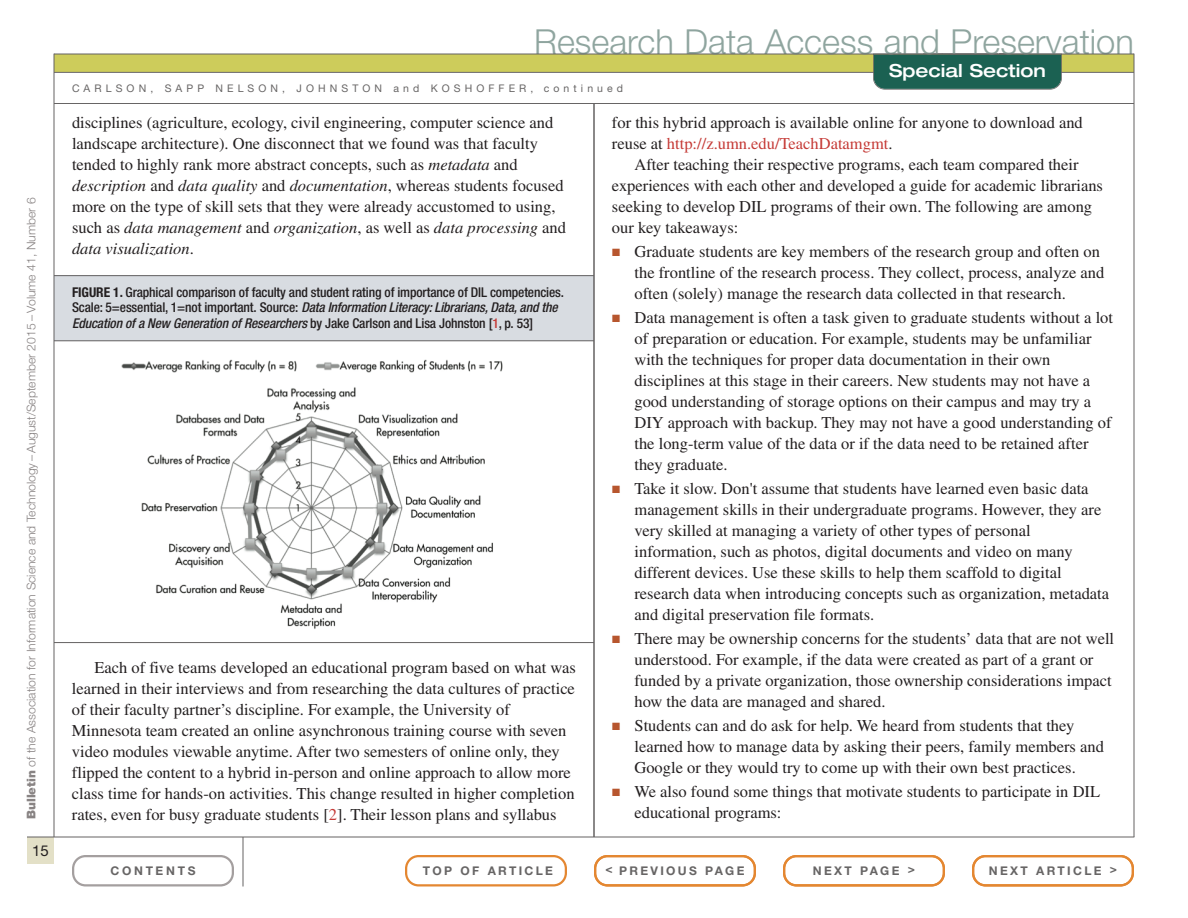
<style>
.page{position:relative;width:1188px;height:918px;background:#fff}
.page>*{position:absolute;margin:0;border:0;box-sizing:border-box;transform-origin:0 0}
.t1{font:300 34.5px "Helvetica Neue LT Std";color:#8fa59f}
.t2{font:500 expanded 18px "Helvetica Neue LT Std";color:#fff}
.t3{font:16.5px/21px "Times LT Std";color:#231f20}
.t4{font:15px "Helvetica Neue LT Std";color:#231f20}
.t5{font:500 condensed 13.5px/15.8px "Helvetica Neue LT Std";letter-spacing:-.01em;color:#231f20}
.t6{font:300 12px "Helvetica Neue LT Std";letter-spacing:-.005em;color:#888383}
.t7{font:700 12px "Helvetica Neue LT Std";letter-spacing:.195em;color:#676565}
.t8{font:700 12px "Helvetica Neue LT Std";letter-spacing:.22em;color:#676565}
.t9{font:10.5px "Helvetica Neue LT Std";letter-spacing:.39em;color:#676565}
.s1{font-weight:900}
.s2{font-style:italic}
.s3{font-weight:700}
.s4{color:#c53a36}
.s5{color:#b7562e}
</style>
<div class="page">
<img style="left:121px;top:359px;width:382px;height:270px">
<div style="left:54px;top:276px;width:540px;height:65px;background:#d8dce1"></div>
<hr style="left:54px;top:275px;width:540px;height:1px;background:#646262">
<hr style="left:54px;top:340px;width:540px;height:1px;background:#646262">
<hr style="left:54px;top:642px;width:540px;height:1px;background:#646262">
<div style="left:54px;top:54px;width:1080px;height:18px;background:#cdcc5b"></div>
<hr style="left:54px;top:72px;width:1080px;height:1px;background:#676565">
<div style="left:27px;top:837px;width:27px;height:27px;background:#e3e0c7"></div>
<hr style="left:243px;top:837px;width:1px;height:49px;background:#646262">
<hr style="left:54px;top:54px;width:1px;height:783px;background:#646262">
<hr style="left:54px;top:103px;width:1080px;height:1px;background:#676565">
<svg style="left:405px;top:855px;width:162px;height:31px"></svg>
<svg style="left:72px;top:855px;width:162px;height:31px"></svg>
<svg style="left:873px;top:55px;width:189px;height:35px;background:#226456"></svg>
<hr style="left:54px;top:54px;width:1080px;height:1px;background:#646262">
<svg style="left:783px;top:855px;width:162px;height:31px"></svg>
<svg style="left:972px;top:855px;width:162px;height:31px"></svg>
<svg style="left:594px;top:855px;width:162px;height:31px"></svg>
<hr style="left:594px;top:104px;width:1px;height:733px;background:#646262">
<hr style="left:27px;top:837px;width:1107px;height:1px;background:#646262">
<hr style="left:1134px;top:54px;width:1px;height:783px;background:#646262">
<p class="t6" style="left:27px;top:819px;width:623px;rotate:-90deg"><span class="s1">Bulletin</span> of the Association for Information Science and Technology – August/September 2015 – Volume 41, Number 6</p>
<p class="t4" style="left:32px;top:845px;width:18px">15</p>
<h1 class="t1" style="left:534px;top:29px;width:601px">Research Data Access and Preservation</h1>
<p class="t9" style="left:72px;top:85px;width:553px">CARLSON, SAPP NELSON, JOHNSTON and KOSHOFFER, continued</p>
<p class="t2" style="left:889px;top:64px;width:158px">Special Section</p>
<p class="t3" style="left:72px;top:114px;width:496px">disciplines (agriculture, ecology, civil engineering, computer science and landscape architecture). One disconnect that we found was that faculty tended to highly rank more abstract concepts, such as <span class="s2">metadata</span> and <span class="s2">description</span> and <span class="s2">data quality</span> and <span class="s2">documentation</span>, whereas students focused more on the type of skill sets that they were already accustomed to using, such as <span class="s2">data management</span> and <span class="s2">organization</span>, as well as <span class="s2">data processing</span> and <span class="s2">data visualization</span>.</p>
<p class="t5" style="left:72px;top:285px;width:494px"><span class="s3">FIGURE 1.</span> Graphical comparison of faculty and student rating of importance of DIL competencies.<br>Scale: 5=essential, 1=not important. Source: <span class="s2">Data Information Literacy: Librarians, Data, and the<br>Education of a New Generation of Researchers</span> by Jake Carlson and Lisa Johnston [<span class="s4">1</span>, p. 53]</p>
<p class="t3" style="left:72px;top:658px;width:506px;text-indent:23px">Each of five teams developed an educational program based on what was learned in their interviews and from researching the data cultures of practice of their faculty partner’s discipline. For example, the University of Minnesota team created an online asynchronous training course with seven video modules viewable anytime. After two semesters of online only, they flipped the content to a hybrid in-person and online approach to allow more class time for hands-on activities. This change resulted in higher completion rates, even for busy graduate students [<span class="s4">2</span>]. Their lesson plans and syllabus</p>
<p class="t3" style="left:612px;top:114px;width:472px">for this hybrid approach is available online for anyone to download and reuse at <span class="s4">http://z.umn.edu/TeachDatamgmt</span>.</p>
<p class="t3" style="left:612px;top:156px;width:493px;text-indent:23px">After teaching their respective programs, each team compared their experiences with each other and developed a guide for academic librarians seeking to develop DIL programs of their own. The following are among our key takeaways:</p>
<p class="t3" style="left:634px;top:243px;width:471px;text-indent:-22px"><span class="s5">■</span> Graduate students are key members of the research group and often on the frontline of the research process. They collect, process, analyze and often (solely) manage the research data collected in that research.</p>
<p class="t3" style="left:634px;top:309px;width:480px;text-indent:-22px"><span class="s5">■</span> Data management is often a task given to graduate students without a lot of preparation or education. For example, students may be unfamiliar with the techniques for proper data documentation in their own disciplines at this stage in their careers. New students may not have a good understanding of storage options on their campus and may try a DIY approach with backup. They may not have a good understanding of the long-term value of the data or if the data need to be retained after they graduate.</p>
<p class="t3" style="left:634px;top:480px;width:476px;text-indent:-22px"><span class="s5">■</span> Take it slow. Don't assume that students have learned even basic data management skills in their undergraduate programs. However, they are very skilled at managing a variety of other types of personal information, such as photos, digital documents and video on many different devices. Use these skills to help them scaffold to digital research data when introducing concepts such as organization, metadata and digital preservation file formats.</p>
<p class="t3" style="left:634px;top:630px;width:481px;text-indent:-22px"><span class="s5">■</span> There may be ownership concerns for the students’ data that are not well understood. For example, if the data were created as part of a grant or funded by a private organization, those ownership considerations impact how the data are managed and shared.</p>
<p class="t3" style="left:634px;top:717px;width:471px;text-indent:-22px"><span class="s5">■</span> Students can and do ask for help. We heard from students that they learned how to manage data by asking their peers, family members and<br>Google or they would try to come up with their own best practices.</p>
<p class="t3" style="left:634px;top:783px;width:467px;text-indent:-22px"><span class="s5">■</span> We also found some things that motivate students to participate in DIL educational programs:</p>
<p class="t8" style="left:111px;top:866px;width:86px">CONTENTS</p>
<p class="t7" style="left:423px;top:866px;width:132px">TOP OF ARTICLE</p>
<p class="t7" style="left:606px;top:866px;width:140px">&lt; PREVIOUS PAGE</p>
<p class="t7" style="left:813px;top:866px;width:104px">NEXT PAGE &gt;</p>
<p class="t7" style="left:989px;top:866px;width:130px">NEXT ARTICLE &gt;</p>
</div>
